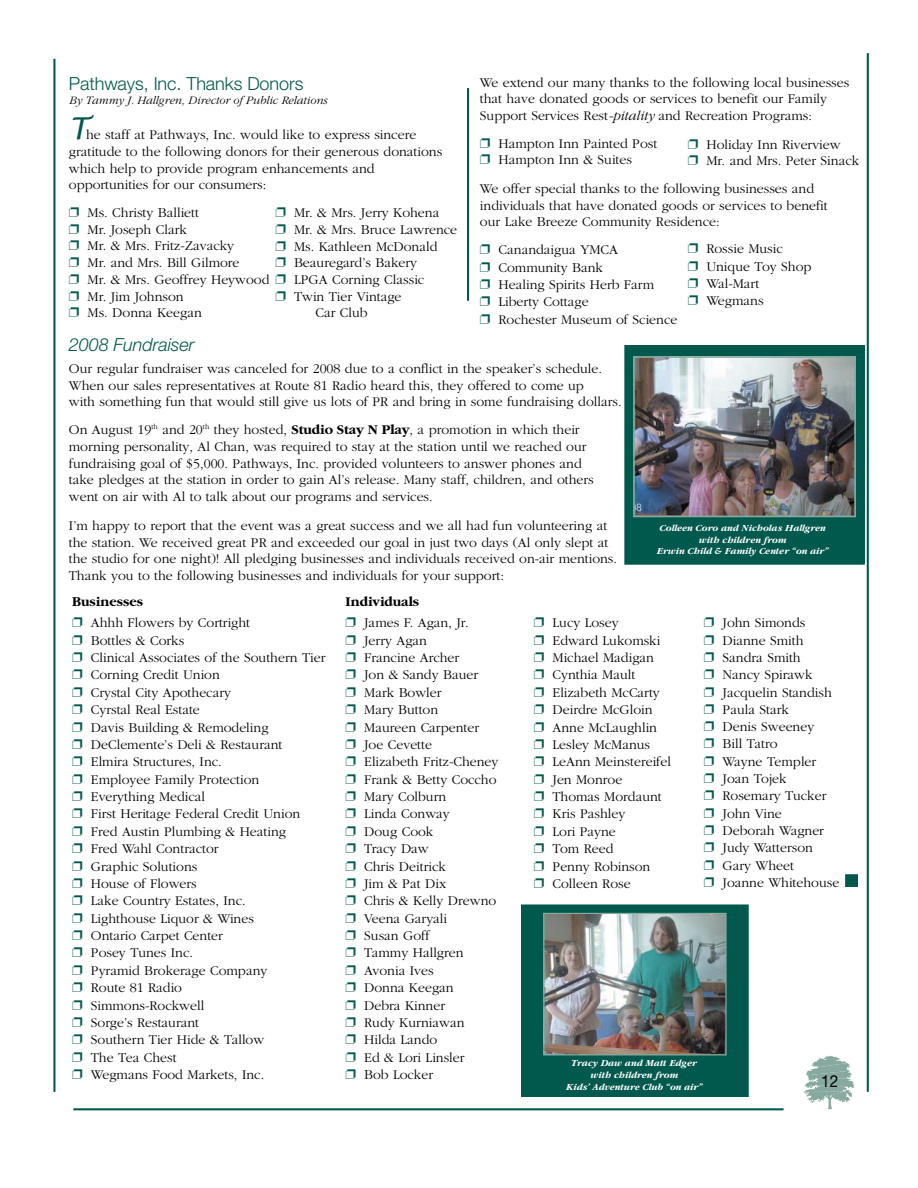
<style>
.page{position:relative;width:918px;height:1188px;background:#fff}
.page>*{position:absolute;margin:0;border:0;box-sizing:border-box;transform-origin:0 0}
.t1{font:300 18px "Helvetica Neue";letter-spacing:-.005em;color:#00594c}
.t2{font:italic 300 18px "Helvetica Neue";letter-spacing:-.005em;color:#00594c}
.t3{font:16.65px "Helvetica Neue";color:#010000;scale:.93 1}
.t4{font:300 13.95px/17.4px "Garamond";color:#010000}
.t5{font:italic 300 11.85px "Garamond";color:#010000}
.t6{font:italic 700 9.75px/11.7px "Garamond";color:#fffffe;text-align:center}
.s1{font-family:"Lucida Handwriting";font-weight:400;font-style:italic;font-size:30px;color:#00594c}
.s2{color:#00594c}
.s3{font-style:italic}
.s4{font-weight:700}
</style>
<div class="page">
<hr style="left:73px;top:1108px;width:711px;height:2px;background:#00594c">
<svg style="left:803px;top:1055px;width:52px;height:54px"></svg>
<hr style="left:867px;top:53px;width:2px;height:1039px;background:#00594c">
<hr style="left:467px;top:88px;width:2px;height:213px;background:#00594c">
<hr style="left:53px;top:59px;width:2px;height:1033px;background:#00594c">
<div style="left:846px;top:875px;width:11px;height:12px;background:#00594c"></div>
<div style="left:845px;top:875px;width:13px;height:12px;border:1px solid #00594c"></div>
<div style="left:522px;top:905px;width:226px;height:191px;background:#00594c"></div>
<div style="left:521px;top:905px;width:227px;height:192px;border:1px solid #00594c"></div>
<img style="left:545px;top:915px;width:180px;height:138px">
<div style="left:543px;top:913px;width:184px;height:142px;border:1px solid #87a99f"></div>
<div style="left:625px;top:346px;width:239px;height:218px;background:#00594c"></div>
<div style="left:625px;top:345px;width:240px;height:220px;border:1px solid #00594c"></div>
<img style="left:636px;top:359px;width:217px;height:155px">
<div style="left:633px;top:356px;width:223px;height:161px;border:2px solid #87a99f"></div>
<p class="t1" style="left:69px;top:77px;width:236px">Pathways, Inc. Thanks Donors</p>
<p class="t5" style="left:69px;top:96px;width:260px">By Tammy J. Hallgren, Director of Public Relations</p>
<p class="t4" style="left:69px;top:128px;width:375px;line-height:16.6px"><span class="s1">T</span>he staff at Pathways, Inc. would like to express sincere gratitude to the following donors for their generous donations which help to provide program enhancements and opportunities for our consumers:</p>
<p class="t4" style="left:69px;top:205px;width:357px;line-height:16.6px"><span class="s2">❐</span> Ms. Christy Balliett<br><span class="s2">❐</span> Mr. Joseph Clark<br><span class="s2">❐</span> Mr. &amp; Mrs. Fritz-Zavacky<br><span class="s2">❐</span> Mr. and Mrs. Bill Gilmore<br><span class="s2">❐</span> Mr. &amp; Mrs. Geoffrey Heywood <span class="s2">❐</span> LPGA Corning Classic <span class="s2">❐</span> Mr. Jim Johnson<br><span class="s2">❐</span> Ms. Donna Keegan</p>
<p class="t4" style="left:275px;top:206px;width:183px;line-height:16.6px"><span class="s2">❐</span> Mr. &amp; Mrs. Jerry Kohena<br><span class="s2">❐</span> Mr. &amp; Mrs. Bruce Lawrence <span class="s2">❐</span> Ms. Kathleen McDonald<br><span class="s2">❐</span> Beauregard’s Bakery</p>
<p class="t4" style="left:275px;top:289px;width:128px;line-height:16.6px;text-align:center"><span class="s2">❐</span> Twin Tier Vintage<br>Car Club</p>
<p class="t4" style="left:480px;top:75px;width:371px;line-height:16.6px">We extend our many thanks to the following local businesses that have donated goods or services to benefit our Family<br>Support Services Rest<span class="s3">-pitality</span> and Recreation Programs:</p>
<p class="t4" style="left:480px;top:136px;width:179px;line-height:16.6px"><span class="s2">❐</span> Hampton Inn Painted Post <span class="s2">❐</span> Hampton Inn &amp; Suites</p>
<p class="t4" style="left:480px;top:181px;width:349px;line-height:16.6px">We offer special thanks to the following businesses and individuals that have donated goods or services to benefit our Lake Breeze Community Residence:</p>
<p class="t4" style="left:480px;top:242px;width:199px"><span class="s2">❐</span> Canandaigua YMCA<br><span class="s2">❐</span> Community Bank<br><span class="s2">❐</span> Healing Spirits Herb Farm<br><span class="s2">❐</span> Liberty Cottage<br><span class="s2">❐</span> Rochester Museum of Science</p>
<p class="t4" style="left:688px;top:137px;width:173px;line-height:16.6px"><span class="s2">❐</span> Holiday Inn Riverview<br><span class="s2">❐</span> Mr. and Mrs. Peter Sinack</p>
<p class="t4" style="left:688px;top:241px;width:125px"><span class="s2">❐</span> Rossie Music<br><span class="s2">❐</span> Unique Toy Shop <span class="s2">❐</span> Wal-Mart<br><span class="s2">❐</span> Wegmans</p>
<p class="t2" style="left:69px;top:338px;width:127px">2008 Fundraiser</p>
<p class="t4" style="left:69px;top:361px;width:554px;line-height:16.6px">Our regular fundraiser was canceled for 2008 due to a conflict in the speaker’s schedule.<br>When our sales representatives at Route 81 Radio heard this, they offered to come up<br>with something fun that would still give us lots of PR and bring in some fundraising dollars.</p>
<p class="t4" style="left:69px;top:423px;width:526px;line-height:16.6px">On August 19<sup>th</sup> and 20<sup>th</sup> they hosted, <span class="s4">Studio Stay N Play</span>, a promotion in which their morning personality, Al Chan, was required to stay at the station until we reached our fundraising goal of $5,000. Pathways, Inc. provided volunteers to answer phones and take pledges at the station in order to gain Al’s release. Many staff, children, and others went on air with Al to talk about our programs and services.</p>
<p class="t4" style="left:69px;top:518px;width:550px;line-height:16.6px">I’m happy to report that the event was a great success and we all had fun volunteering at the station. We received great PR and exceeded our goal in just two days (Al only slept at the studio for one night)! All pledging businesses and individuals received on-air mentions.<br>Thank you to the following businesses and individuals for your support:</p>
<p class="t4" style="left:346px;top:593px;width:125px;line-height:20.9px"><span class="s4">Individuals<br></span><span class="s2">❐</span> James F. Agan, Jr.</p>
<p class="t4" style="left:346px;top:633px;width:154px"><span class="s2">❐</span> Jerry Agan<br><span class="s2">❐</span> Francine Archer<br><span class="s2">❐</span> Jon &amp; Sandy Bauer<br><span class="s2">❐</span> Mark Bowler<br><span class="s2">❐</span> Mary Button<br><span class="s2">❐</span> Maureen Carpenter<br><span class="s2">❐</span> Joe Cevette<br><span class="s2">❐</span> Elizabeth Fritz-Cheney <span class="s2">❐</span> Frank &amp; Betty Coccho <span class="s2">❐</span> Mary Colburn<br><span class="s2">❐</span> Linda Conway<br><span class="s2">❐</span> Doug Cook<br><span class="s2">❐</span> Tracy Daw<br><span class="s2">❐</span> Chris Deitrick<br><span class="s2">❐</span> Jim &amp; Pat Dix<br><span class="s2">❐</span> Chris &amp; Kelly Drewno <span class="s2">❐</span> Veena Garyali<br><span class="s2">❐</span> Susan Goff<br><span class="s2">❐</span> Tammy Hallgren<br><span class="s2">❐</span> Avonia Ives<br><span class="s2">❐</span> Donna Keegan<br><span class="s2">❐</span> Debra Kinner<br><span class="s2">❐</span> Rudy Kurniawan<br><span class="s2">❐</span> Hilda Lando<br><span class="s2">❐</span> Ed &amp; Lori Linsler<br><span class="s2">❐</span> Bob Locker</p>
<p class="t6" style="left:658px;top:523px;width:173px">Colleen Coro and Nicholas Hallgren with children from<br>Erwin Child &amp; Family Center “on air”</p>
<p class="t4" style="left:72px;top:593px;width:179px;line-height:20.9px"><span class="s4">Businesses<br></span><span class="s2">❐</span> Ahhh Flowers by Cortright</p>
<p class="t4" style="left:72px;top:633px;width:255px"><span class="s2">❐</span> Bottles &amp; Corks<br><span class="s2">❐</span> Clinical Associates of the Southern Tier <span class="s2">❐</span> Corning Credit Union<br><span class="s2">❐</span> Crystal City Apothecary<br><span class="s2">❐</span> Cyrstal Real Estate<br><span class="s2">❐</span> Davis Building &amp; Remodeling<br><span class="s2">❐</span> DeClemente’s Deli &amp; Restaurant<br><span class="s2">❐</span> Elmira Structures, Inc.<br><span class="s2">❐</span> Employee Family Protection<br><span class="s2">❐</span> Everything Medical<br><span class="s2">❐</span> First Heritage Federal Credit Union<br><span class="s2">❐</span> Fred Austin Plumbing &amp; Heating<br><span class="s2">❐</span> Fred Wahl Contractor<br><span class="s2">❐</span> Graphic Solutions<br><span class="s2">❐</span> House of Flowers<br><span class="s2">❐</span> Lake Country Estates, Inc.<br><span class="s2">❐</span> Lighthouse Liquor &amp; Wines<br><span class="s2">❐</span> Ontario Carpet Center<br><span class="s2">❐</span> Posey Tunes Inc.<br><span class="s2">❐</span> Pyramid Brokerage Company<br><span class="s2">❐</span> Route 81 Radio<br><span class="s2">❐</span> Simmons-Rockwell<br><span class="s2">❐</span> Sorge’s Restaurant<br><span class="s2">❐</span> Southern Tier Hide &amp; Tallow<br><span class="s2">❐</span> The Tea Chest<br><span class="s2">❐</span> Wegmans Food Markets, Inc.</p>
<p class="t4" style="left:534px;top:615px;width:139px"><span class="s2">❐</span> Lucy Losey<br><span class="s2">❐</span> Edward Lukomski <span class="s2">❐</span> Michael Madigan<br><span class="s2">❐</span> Cynthia Mault<br><span class="s2">❐</span> Elizabeth McCarty <span class="s2">❐</span> Deirdre McGloin<br><span class="s2">❐</span> Anne McLaughlin <span class="s2">❐</span> Lesley McManus<br><span class="s2">❐</span> LeAnn Meinstereifel <span class="s2">❐</span> Jen Monroe<br><span class="s2">❐</span> Thomas Mordaunt <span class="s2">❐</span> Kris Pashley<br><span class="s2">❐</span> Lori Payne<br><span class="s2">❐</span> Tom Reed<br><span class="s2">❐</span> Penny Robinson<br><span class="s2">❐</span> Colleen Rose</p>
<p class="t4" style="left:704px;top:615px;width:137px"><span class="s2">❐</span> John Simonds<br><span class="s2">❐</span> Dianne Smith<br><span class="s2">❐</span> Sandra Smith<br><span class="s2">❐</span> Nancy Spirawk<br><span class="s2">❐</span> Jacquelin Standish <span class="s2">❐</span> Paula Stark<br><span class="s2">❐</span> Denis Sweeney<br><span class="s2">❐</span> Bill Tatro<br><span class="s2">❐</span> Wayne Templer<br><span class="s2">❐</span> Joan Tojek<br><span class="s2">❐</span> Rosemary Tucker <span class="s2">❐</span> John Vine<br><span class="s2">❐</span> Deborah Wagner<br><span class="s2">❐</span> Judy Watterson<br><span class="s2">❐</span> Gary Wheet<br><span class="s2">❐</span> Joanne Whitehouse</p>
<p class="t6" style="left:567px;top:1058px;width:138px">Tracy Daw and Matt Edger with children from<br>Kids’ Adventure Club “on air”</p>
<p class="t3" style="left:821px;top:1075px;width:20px">12</p>
</div>
